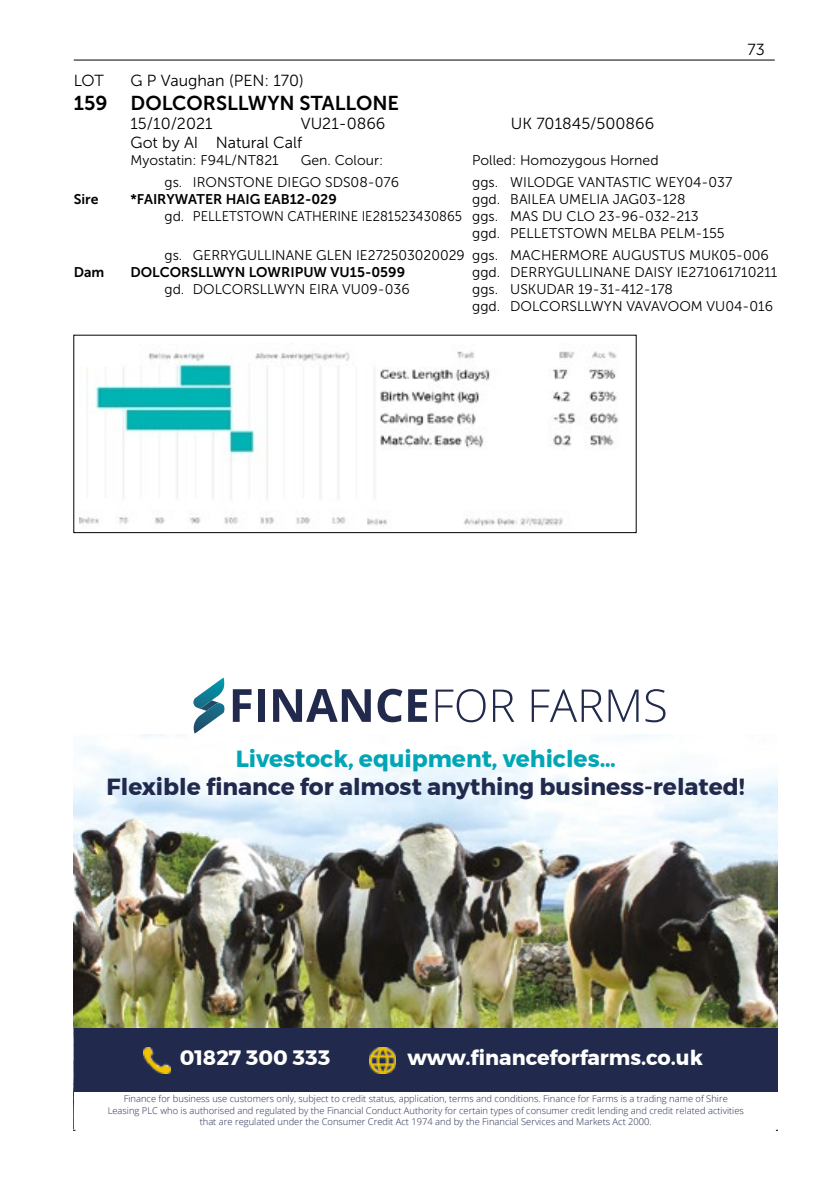
<style>
.page{position:relative;width:840px;height:1191px;background:#fff}
.page>*{position:absolute;margin:0;border:0;box-sizing:border-box;transform-origin:0 0}
.t1{font:700 23.2px "Montserrat";color:#212a4d}
.t2{font:700 23.2px "Montserrat";color:#00a6b5}
.t3{font:700 20.8px "Montserrat";color:#fff}
.t4{font:20px "Museo Sans 700";color:#000}
.t5{font:16px "Museo Sans 300";color:#000}
.t6{font:14px/16.8px "Museo Sans 300";color:#000}
.t7{font:14px "Museo Sans 700";color:#000}
.t8{font:300 9.4px/11.2px "Open Sans";color:#212a4d;text-align:center}
</style>
<div class="page">
<hr style="left:74px;top:60px;width:700px;height:1px;background:#000">
<div style="left:73px;top:335px;width:563px;height:198px;border:1px solid #000"></div>
<img style="left:79px;top:351px;width:540px;height:176px">
<img style="left:74px;top:734px;width:703px;height:294px">
<div style="left:74px;top:1028px;width:703px;height:63px;background:#212a4d"></div>
<img style="left:369px;top:1047px;width:26px;height:26px">
<img style="left:143px;top:1047px;width:27px;height:26px">
<img style="left:193px;top:677px;width:31px;height:26px">
<img style="left:193px;top:703px;width:32px;height:30px">
<svg style="left:233px;top:689px;width:18px;height:33px"></svg>
<div style="left:258px;top:689px;width:7px;height:33px;background:#212a4c"></div>
<svg style="left:273px;top:689px;width:97px;height:33px"></svg>
<svg style="left:377px;top:689px;width:25px;height:33px"></svg>
<svg style="left:408px;top:689px;width:18px;height:33px"></svg>
<svg style="left:435px;top:689px;width:50px;height:33px"></svg>
<svg style="left:493px;top:689px;width:21px;height:33px"></svg>
<svg style="left:531px;top:689px;width:71px;height:33px"></svg>
<svg style="left:608px;top:689px;width:30px;height:33px"></svg>
<svg style="left:645px;top:689px;width:20px;height:33px"></svg>
<p class="t5" style="left:747px;top:40px;width:19px">73</p>
<p class="t5" style="left:74px;top:72px;width:32px">LOT</p>
<p class="t5" style="left:130px;top:72px;width:175px">G P Vaughan (PEN: 170)</p>
<h3 class="t4" style="left:74px;top:92px;width:326px">159 DOLCORSLLWYN STALLONE</h3>
<p class="t5" style="left:130px;top:115px;width:83px">15/10/2021</p>
<p class="t5" style="left:300px;top:115px;width:86px">VU21-0866</p>
<p class="t5" style="left:510px;top:115px;width:145px">UK 701845/500866</p>
<p class="t5" style="left:130px;top:134px;width:173px">Got by AI Natural Calf</p>
<p class="t6" style="left:130px;top:152px;width:150px">Myostatin: F94L/NT821</p>
<p class="t6" style="left:300px;top:152px;width:84px">Gen. Colour:</p>
<p class="t6" style="left:472px;top:152px;width:188px">Polled: Homozygous Horned</p>
<p class="t6" style="left:164px;top:174px;width:236px">gs. IRONSTONE DIEGO SDS08-076</p>
<p class="t6" style="left:472px;top:174px;width:261px">ggs. WILODGE VANTASTIC WEY04-037</p>
<p class="t7" style="left:74px;top:192px;width:26px">Sire</p>
<p class="t7" style="left:130px;top:192px;width:208px">*FAIRYWATER HAIG EAB12-029</p>
<p class="t6" style="left:472px;top:191px;width:215px">ggd. BAILEA UMELIA JAG03-128</p>
<p class="t6" style="left:164px;top:208px;width:535px">gd. PELLETSTOWN CATHERINE IE281523430865 ggs. MAS DU CLO 23-96-032-213</p>
<p class="t6" style="left:472px;top:225px;width:254px">ggd. PELLETSTOWN MELBA PELM-155</p>
<p class="t6" style="left:164px;top:247px;width:605px">gs. GERRYGULLINANE GLEN IE272503020029 ggs. MACHERMORE AUGUSTUS MUK05-006</p>
<p class="t7" style="left:74px;top:264px;width:32px">Dam</p>
<p class="t7" style="left:130px;top:264px;width:276px">DOLCORSLLWYN LOWRIPUW VU15-0599</p>
<p class="t6" style="left:472px;top:264px;width:306px">ggd. DERRYGULLINANE DAISY IE271061710211</p>
<p class="t6" style="left:164px;top:281px;width:246px">gd. DOLCORSLLWYN EIRA VU09-036</p>
<p class="t6" style="left:472px;top:281px;width:302px">ggs. USKUDAR 19-31-412-178<br>ggd. DOLCORSLLWYN VAVAVOOM VU04-016</p>
<h1 class="t2" style="left:235px;top:740px;width:381px">Livestock, equipment, vehicles…</h1>
<h1 class="t1" style="left:107px;top:768px;width:639px">Flexible finance for almost anything business-related!</h1>
<h2 class="t3" style="left:180px;top:1041px;width:152px">01827 300 333</h2>
<h2 class="t3" style="left:407px;top:1041px;width:297px">www.financeforfarms.co.uk</h2>
<p class="t8" style="left:108px;top:1093px;width:637px">Finance for business use customers only, subject to credit status, application, terms and conditions. Finance for Farms is a trading name of Shire<br>Leasing PLC who is authorised and regulated by the Financial Conduct Authority for certain types of consumer credit lending and credit related activities that are regulated under the Consumer Credit Act 1974 and by the Financial Services and Markets Act 2000.</p>
</div>
